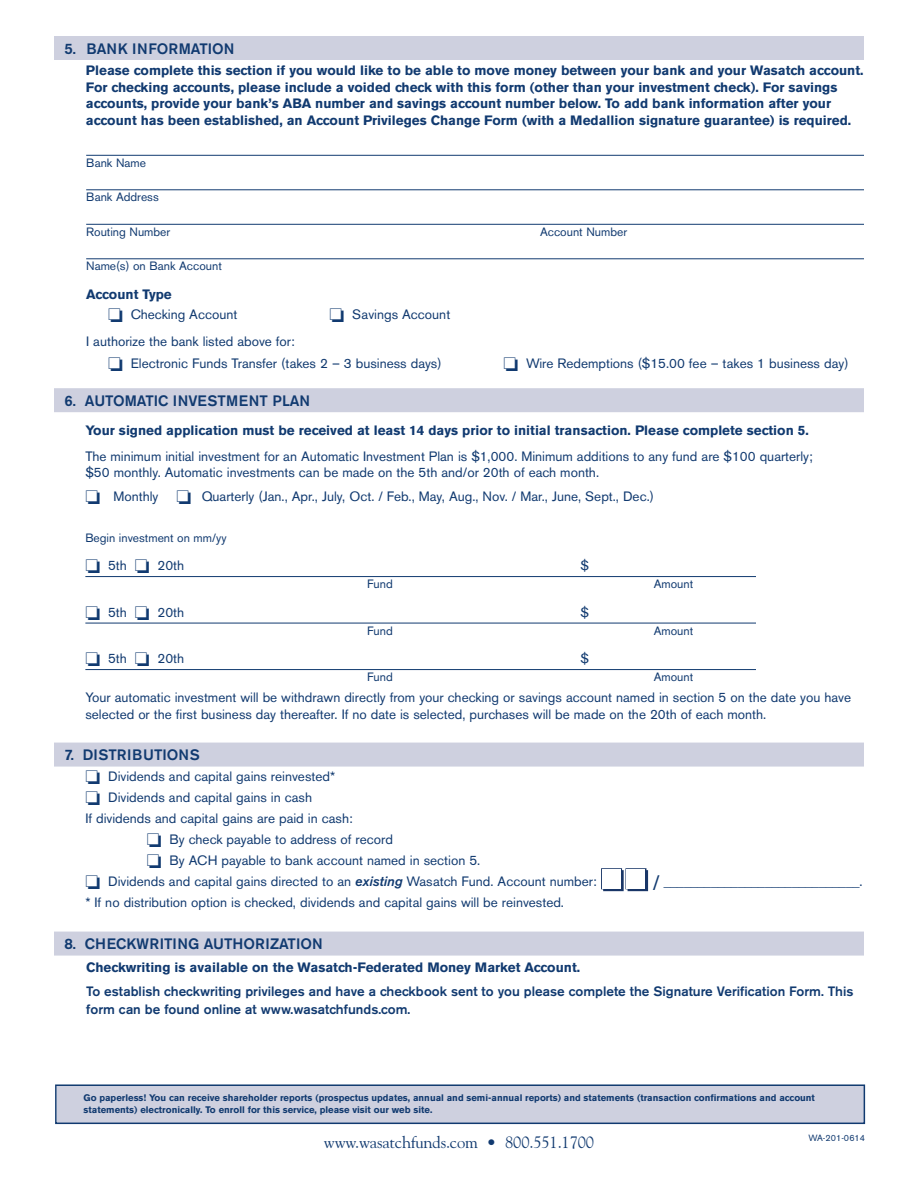
<style>
.page{position:relative;width:918px;height:1188px;background:#fff}
.page>*{position:absolute;margin:0;border:0;box-sizing:border-box;transform-origin:0 0}
.t1{font:16.5px "Goudy";letter-spacing:-.01em;color:#113a70}
.t2{font:500 15px "Akzidenz Grotesk BE";color:#113a70}
.t3{font:13.5px/16.5px "Akzidenz Grotesk BE";color:#113a70}
.t4{font:700 13.5px/16.5px "Akzidenz Grotesk BE";color:#113a70}
.t5{font:500 13.5px/18px "Akzidenz Grotesk BE";color:#113a70}
.t6{font:12px "Akzidenz Grotesk BE";color:#113a70}
.t7{font:700 9.45px/12px "Akzidenz Grotesk BE";color:#113a70}
.t8{font:9px "Akzidenz Grotesk BE";color:#113a70}
.s1{font-weight:500;font-style:italic}
.s2{font-size:21px}
</style>
<div class="page">
<div style="left:54px;top:36px;width:810px;height:24px;background:#ced0df"></div>
<hr style="left:86px;top:155px;width:778px;height:1px;background:#113a70">
<hr style="left:86px;top:189px;width:778px;height:1px;background:#113a70">
<hr style="left:86px;top:224px;width:778px;height:1px;background:#113a70">
<hr style="left:86px;top:258px;width:778px;height:1px;background:#113a70">
<div style="left:54px;top:388px;width:810px;height:24px;background:#ced0df"></div>
<hr style="left:85px;top:576px;width:671px;height:1px;background:#113a70">
<hr style="left:85px;top:623px;width:671px;height:1px;background:#113a70">
<hr style="left:85px;top:669px;width:671px;height:1px;background:#113a70">
<div style="left:54px;top:743px;width:810px;height:24px;background:#ced0df"></div>
<div style="left:54px;top:932px;width:810px;height:24px;background:#ced0df"></div>
<div style="left:57px;top:1086px;width:807px;height:37px;background:#ced0df"></div>
<div style="left:55px;top:1084px;width:810px;height:40px;border:2px solid #113a70"></div>
<svg style="left:603px;top:870px;width:46px;height:22px"></svg>
<svg style="left:601px;top:868px;width:47px;height:23px"></svg>
<div style="left:627px;top:869px;width:18px;height:19px;background:#fff"></div>
<p class="t2" style="left:64px;top:43px;width:171px">5. BANK INFORMATION</p>
<p class="t4" style="left:86px;top:63px;width:779px">Please complete this section if you would like to be able to move money between your bank and your Wasatch account.<br>For checking accounts, please include a voided check with this form (other than your investment check). For savings accounts, provide your bank’s ABA number and savings account number below. To add bank information after your account has been established, an Account Privileges Change Form (with a Medallion signature guarantee) is required.</p>
<p class="t6" style="left:86px;top:158px;width:61px">Bank Name</p>
<p class="t6" style="left:86px;top:193px;width:74px">Bank Address</p>
<p class="t6" style="left:86px;top:227px;width:86px">Routing Number</p>
<p class="t6" style="left:540px;top:227px;width:89px">Account Number</p>
<p class="t6" style="left:86px;top:262px;width:137px">Name(s) on Bank Account</p>
<p class="t4" style="left:86px;top:287px;width:87px">Account Type</p>
<p class="t3" style="left:108px;top:308px;width:131px">□ Checking Account</p>
<p class="t3" style="left:330px;top:308px;width:122px">□ Savings Account</p>
<p class="t3" style="left:86px;top:335px;width:210px">I authorize the bank listed above for:</p>
<p class="t3" style="left:108px;top:357px;width:335px">□ Electronic Funds Transfer (takes 2 – 3 business days)</p>
<p class="t3" style="left:503px;top:357px;width:347px">□ Wire Redemptions ($15.00 fee – takes 1 business day)</p>
<p class="t2" style="left:64px;top:395px;width:247px">6. AUTOMATIC INVESTMENT PLAN</p>
<p class="t4" style="left:85px;top:423px;width:725px">Your signed application must be received at least 14 days prior to initial transaction. Please complete section 5.</p>
<p class="t3" style="left:85px;top:449px;width:729px">The minimum initial investment for an Automatic Investment Plan is $1,000. Minimum additions to any fund are $100 quarterly; $50 monthly. Automatic investments can be made on the 5th and/or 20th of each month.</p>
<p class="t3" style="left:85px;top:490px;width:570px">□ Monthly □ Quarterly (Jan., Apr., July, Oct. / Feb., May, Aug., Nov. / Mar., June, Sept., Dec.)</p>
<p class="t6" style="left:85px;top:533px;width:143px">Begin investment on mm/yy</p>
<p class="t3" style="left:85px;top:559px;width:100px">□ 5th □ 20th</p>
<p class="t3" style="left:580px;top:559px;width:10px">$</p>
<p class="t6" style="left:367px;top:580px;width:27px">Fund</p>
<p class="t6" style="left:654px;top:580px;width:41px">Amount</p>
<p class="t3" style="left:85px;top:605px;width:100px">□ 5th □ 20th</p>
<p class="t3" style="left:580px;top:605px;width:10px">$</p>
<p class="t6" style="left:367px;top:626px;width:27px">Fund</p>
<p class="t6" style="left:654px;top:626px;width:41px">Amount</p>
<p class="t3" style="left:85px;top:652px;width:100px">□ 5th □ 20th</p>
<p class="t3" style="left:580px;top:652px;width:10px">$</p>
<p class="t6" style="left:367px;top:673px;width:27px">Fund</p>
<p class="t6" style="left:654px;top:673px;width:41px">Amount</p>
<p class="t3" style="left:85px;top:691px;width:767px">Your automatic investment will be withdrawn directly from your checking or savings account named in section 5 on the date you have selected or the first business day thereafter. If no date is selected, purchases will be made on the 20th of each month.</p>
<p class="t2" style="left:64px;top:750px;width:137px">7. DISTRIBUTIONS</p>
<p class="t3" style="left:85px;top:770px;width:251px">□ Dividends and capital gains reinvested*</p>
<p class="t3" style="left:85px;top:788px;width:269px;line-height:21px">□ Dividends and capital gains in cash<br>If dividends and capital gains are paid in cash:</p>
<p class="t3" style="left:147px;top:833px;width:248px">□ By check payable to address of record</p>
<p class="t3" style="left:147px;top:854px;width:335px">□ By ACH payable to bank account named in section 5.</p>
<p class="t3" style="left:85px;top:872px;width:779px;line-height:21px">□ Dividends and capital gains directed to an <span class="s1">existing</span> Wasatch Fund. Account number: □□ <span class="s2">/</span> _____________________________. * If no distribution option is checked, dividends and capital gains will be reinvested.</p>
<p class="t2" style="left:64px;top:939px;width:260px">8. CHECKWRITING AUTHORIZATION</p>
<p class="t4" style="left:86px;top:960px;width:496px">Checkwriting is available on the Wasatch-Federated Money Market Account.</p>
<p class="t5" style="left:86px;top:983px;width:769px">To establish checkwriting privileges and have a checkbook sent to you please complete the Signature Verification Form. This form can be found online at www.wasatchfunds.com.</p>
<p class="t7" style="left:84px;top:1092px;width:733px">Go paperless! You can receive shareholder reports (prospectus updates, annual and semi-annual reports) and statements (transaction confirmations and account statements) electronically. To enroll for this service, please visit our web site.</p>
<p class="t1" style="left:324px;top:1132px;width:272px">www.wasatchfunds.com • 800.551.1700</p>
<p class="t8" style="left:808px;top:1135px;width:58px">WA-201-0614</p>
</div>
